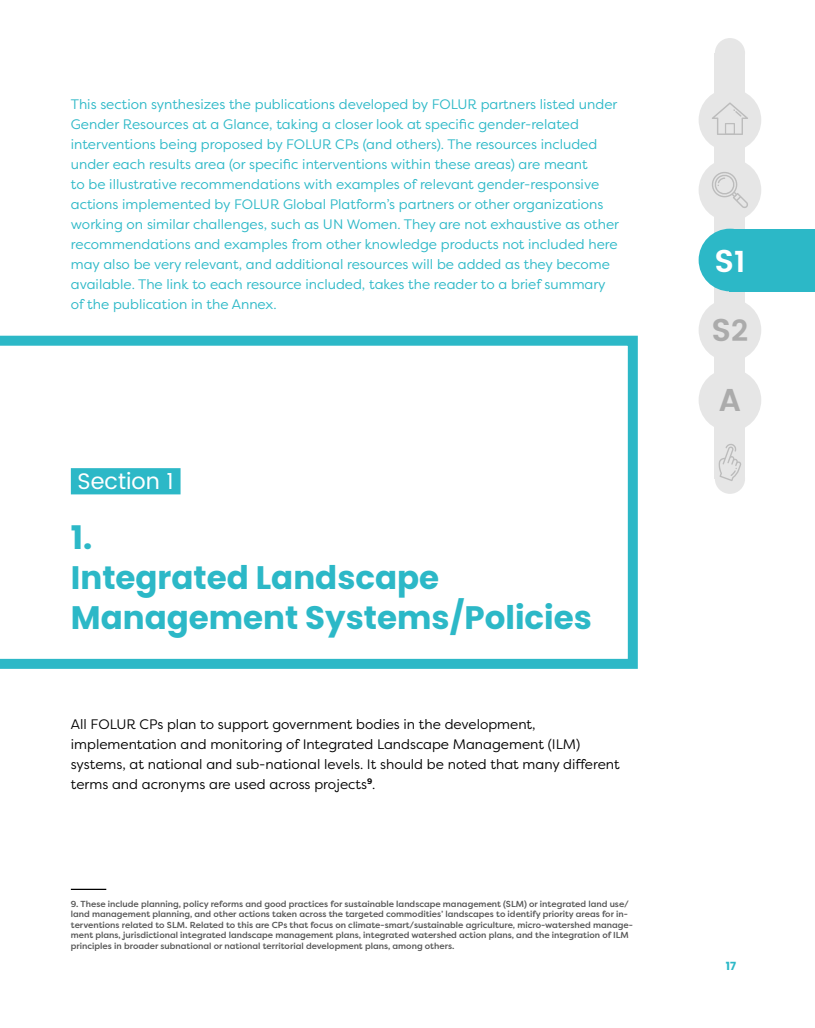
<style>
.page{position:relative;width:815px;height:1028px;background:#fff}
.page>*{position:absolute;margin:0;border:0;box-sizing:border-box;transform-origin:0 0}
.t1{font:700 32.5px/40px "Poppins";color:#2cb8c7}
.t2{font:600 31.5px/69.1px "Poppins";color:#fff}
.t3{font:600 31.5px "Poppins";color:#ababab}
.t4{font:22.5px "Poppins";color:#fff}
.t5{font:13.75px/20px "Filson Pro";color:#2cb8c7}
.t6{font:13.75px/20px "Filson Pro";color:#000}
.t7{font:700 11.25px "Poppins";color:#2cb8c7}
.t8{font:500 8.75px/10.5px "Filson Pro";color:#575757}
.s1{font-size:29.75px}
.s2{color:#ababab}
.s3{font-size:29.75px;color:#ababab}
</style>
<div class="page">
<div style="left:715px;top:53px;width:30px;height:426px;background:#e6e6e6"></div>
<div style="left:715px;top:38px;width:30px;height:30px;background:#e6e6e6;border-radius:50%"></div>
<div style="left:715px;top:463px;width:30px;height:31px;background:#e6e6e6;border-radius:50%"></div>
<div style="left:729px;top:229px;width:86px;height:62px;background:#2cb8c7"></div>
<div style="left:699px;top:229px;width:62px;height:62px;background:#2cb8c7;border-radius:50%"></div>
<div style="left:699px;top:299px;width:62px;height:62px;background:#e6e6e6;border-radius:50%"></div>
<div style="left:699px;top:369px;width:62px;height:62px;background:#e6e6e6;border-radius:50%"></div>
<div style="left:699px;top:159px;width:62px;height:62px;background:#e6e6e6;border-radius:50%"></div>
<svg style="left:712px;top:172px;width:36px;height:36px"></svg>
<div style="left:699px;top:89px;width:62px;height:62px;background:#e6e6e6;border-radius:50%"></div>
<svg style="left:712px;top:102px;width:36px;height:33px"></svg>
<div style="left:725px;top:123px;width:10px;height:12px;border:1px solid #bcbcbc"></div>
<svg style="left:719px;top:444px;width:22px;height:37px"></svg>
<hr style="left:71px;top:888px;width:35px;height:2px;background:#000">
<svg style="left:0;top:336px;width:638px;height:333px"></svg>
<p class="t5" style="left:71px;top:93px;width:550px">This section synthesizes the publications developed by FOLUR partners listed under Gender Resources at a Glance, taking a closer look at specific gender-related interventions being proposed by FOLUR CPs (and others). The resources included under each results area (or specific interventions within these areas) are meant<br>to be illustrative recommendations with examples of relevant gender-responsive actions implemented by FOLUR Global Platform’s partners or other organizations working on similar challenges, such as UN Women. They are not exhaustive as other recommendations and examples from other knowledge products not included here may also be very relevant, and additional resources will be added as they become available. The link to each resource included, takes the reader to a brief summary of the publication in the Annex.</p>
<h3 class="t4" style="left:78px;top:464px;width:98px">Section 1</h3>
<h1 class="t1" style="left:71px;top:517px;width:523px">1.<br>Integrated Landscape<br>Management Systems/Policies</h1>
<p class="t6" style="left:71px;top:713px;width:550px">All FOLUR CPs plan to support government bodies in the development, implementation and monitoring of Integrated Landscape Management (ILM) systems, at national and sub-national levels. It should be noted that many different terms and acronyms are used across projects<sup>9</sup>.</p>
<p class="t8" style="left:71px;top:898px;width:564px">9. These include planning, policy reforms and good practices for sustainable landscape management (SLM) or integrated land use/ land management planning, and other actions taken across the targeted commodities’ landscapes to identify priority areas for in&shy;terventions related to SLM. Related to this are CPs that focus on climate-smart/sustainable agriculture, micro-watershed manage&shy;ment plans, jurisdictional integrated landscape management plans, integrated watershed action plans, and the integration of ILM principles in broader subnational or national territorial development plans, among others.</p>
<h2 class="t2" style="left:712px;top:227px;width:38px">S<span class="s1">1<br></span><span class="s2">S</span><span class="s3">2</span></h2>
<h2 class="t3" style="left:719px;top:376px;width:24px">A</h2>
<p class="t7" style="left:726px;top:959px;width:12px">17</p>
</div>
